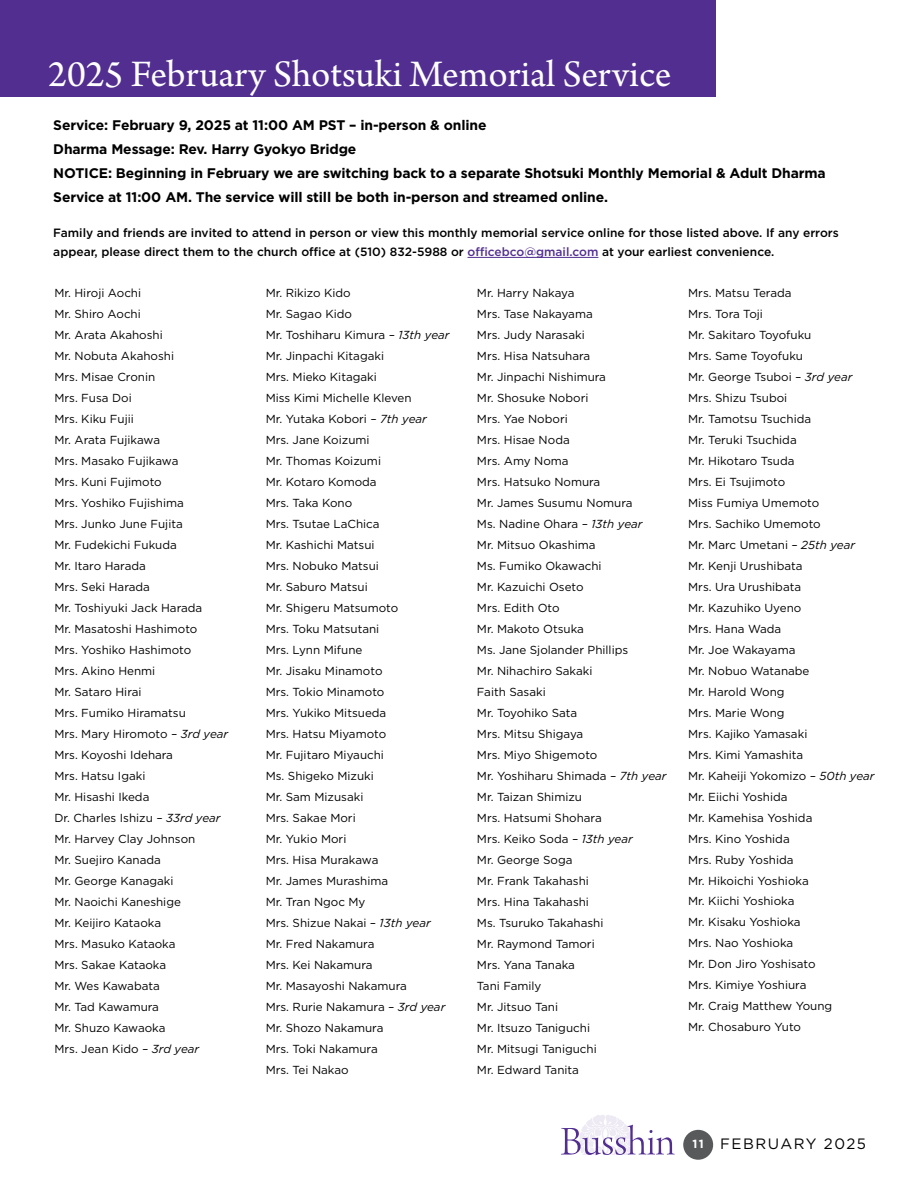
<style>
.page{position:relative;width:918px;height:1188px;background:#fff}
.page>*{position:absolute;margin:0;border:0;box-sizing:border-box;transform-origin:0 0}
.t1{font:39.45px "Arno Pro";color:#fff}
.t2{font:15px "Gotham";letter-spacing:.1em;color:#000}
.t3{font:700 13.8px/24px "Gotham";letter-spacing:-.01em;color:#000}
.t4{font:500 12px/19.5px "Gotham";color:#000}
.t5{font:11.7px/21px "Gotham";color:#000}
.s1{color:#522e91}
.s2{font-style:italic}
.s3{font-weight:700;font-size:11.85px;color:#fff}
</style>
<div class="page">
<div style="left:683px;top:1130px;width:30px;height:30px;background:#58595b;border-radius:50%"></div>
<img style="left:586px;top:1115px;width:47px;height:10px">
<svg style="left:561px;top:1125px;width:114px;height:30px"></svg>
<div style="left:0;top:0;width:716px;height:97px;background:#522e91"></div>
<hr style="left:468px;top:257px;width:130px;height:1px;background:#522e91">
<h1 class="t1" style="left:48px;top:52px;width:624px">2025 February Shotsuki Memorial Service</h1>
<p class="t3" style="left:53px;top:113px;width:774px">Service: February 9, 2025 at 11:00 AM PST – in-person &amp; online<br>Dharma Message: Rev. Harry Gyokyo Bridge<br>NOTICE: Beginning in February we are switching back to a separate Shotsuki Monthly Memorial &amp; Adult Dharma Service at 11:00 AM. The service will still be both in-person and streamed online.</p>
<p class="t4" style="left:53px;top:223px;width:787px">Family and friends are invited to attend in person or view this monthly memorial service online for those listed above. If any errors appear, please direct them to the church office at (510) 832-5988 or <span class="s1">officebco@gmail.com</span> at your earliest convenience.</p>
<p class="t5" style="left:54px;top:282px;width:175px">Mr. Hiroji Aochi<br>Mr. Shiro Aochi<br>Mr. Arata Akahoshi<br>Mr. Nobuta Akahoshi<br>Mrs. Misae Cronin<br>Mrs. Fusa Doi<br>Mrs. Kiku Fujii<br>Mr. Arata Fujikawa<br>Mrs. Masako Fujikawa<br>Mrs. Kuni Fujimoto<br>Mrs. Yoshiko Fujishima<br>Mrs. Junko June Fujita<br>Mr. Fudekichi Fukuda<br>Mr. Itaro Harada<br>Mrs. Seki Harada<br>Mr. Toshiyuki Jack Harada<br>Mr. Masatoshi Hashimoto<br>Mrs. Yoshiko Hashimoto<br>Mrs. Akino Henmi<br>Mr. Sataro Hirai<br>Mrs. Fumiko Hiramatsu<br>Mrs. Mary Hiromoto <span class="s2">– 3rd year<br></span>Mrs. Koyoshi Idehara<br>Mrs. Hatsu Igaki<br>Mr. Hisashi Ikeda<br>Dr. Charles Ishizu <span class="s2">– 33rd year<br></span>Mr. Harvey Clay Johnson<br>Mr. Suejiro Kanada<br>Mr. George Kanagaki<br>Mr. Naoichi Kaneshige<br>Mr. Keijiro Kataoka<br>Mrs. Masuko Kataoka<br>Mrs. Sakae Kataoka<br>Mr. Wes Kawabata<br>Mr. Tad Kawamura<br>Mr. Shuzo Kawaoka<br>Mrs. Jean Kido <span class="s2">– 3rd year</span></p>
<p class="t5" style="left:266px;top:282px;width:185px">Mr. Rikizo Kido<br>Mr. Sagao Kido<br>Mr. Toshiharu Kimura <span class="s2">– 13th year<br></span>Mr. Jinpachi Kitagaki<br>Mrs. Mieko Kitagaki<br>Miss Kimi Michelle Kleven<br>Mr. Yutaka Kobori <span class="s2">– 7th year<br></span>Mrs. Jane Koizumi<br>Mr. Thomas Koizumi<br>Mr. Kotaro Komoda<br>Mrs. Taka Kono<br>Mrs. Tsutae LaChica<br>Mr. Kashichi Matsui<br>Mrs. Nobuko Matsui<br>Mr. Saburo Matsui<br>Mr. Shigeru Matsumoto<br>Mrs. Toku Matsutani<br>Mrs. Lynn Mifune<br>Mr. Jisaku Minamoto<br>Mrs. Tokio Minamoto<br>Mrs. Yukiko Mitsueda<br>Mrs. Hatsu Miyamoto<br>Mr. Fujitaro Miyauchi<br>Ms. Shigeko Mizuki<br>Mr. Sam Mizusaki<br>Mrs. Sakae Mori<br>Mr. Yukio Mori<br>Mrs. Hisa Murakawa<br>Mr. James Murashima<br>Mr. Tran Ngoc My<br>Mrs. Shizue Nakai <span class="s2">– 13th year<br></span>Mr. Fred Nakamura<br>Mrs. Kei Nakamura<br>Mr. Masayoshi Nakamura<br>Mrs. Rurie Nakamura <span class="s2">– 3rd year<br></span>Mr. Shozo Nakamura<br>Mrs. Toki Nakamura<br>Mrs. Tei Nakao</p>
<p class="t5" style="left:477px;top:282px;width:191px">Mr. Harry Nakaya<br>Mrs. Tase Nakayama<br>Mrs. Judy Narasaki<br>Mrs. Hisa Natsuhara<br>Mr. Jinpachi Nishimura<br>Mr. Shosuke Nobori<br>Mrs. Yae Nobori<br>Mrs. Hisae Noda<br>Mrs. Amy Noma<br>Mrs. Hatsuko Nomura<br>Mr. James Susumu Nomura<br>Ms. Nadine Ohara <span class="s2">– 13th year<br></span>Mr. Mitsuo Okashima<br>Ms. Fumiko Okawachi<br>Mr. Kazuichi Oseto<br>Mrs. Edith Oto<br>Mr. Makoto Otsuka<br>Ms. Jane Sjolander Phillips<br>Mr. Nihachiro Sakaki<br>Faith Sasaki<br>Mr. Toyohiko Sata<br>Mrs. Mitsu Shigaya<br>Mrs. Miyo Shigemoto<br>Mr. Yoshiharu Shimada <span class="s2">– 7th year<br></span>Mr. Taizan Shimizu<br>Mrs. Hatsumi Shohara<br>Mrs. Keiko Soda <span class="s2">– 13th year<br></span>Mr. George Soga<br>Mr. Frank Takahashi<br>Mrs. Hina Takahashi<br>Ms. Tsuruko Takahashi<br>Mr. Raymond Tamori<br>Mrs. Yana Tanaka<br>Tani Family<br>Mr. Jitsuo Tani<br>Mr. Itsuzo Taniguchi<br>Mr. Mitsugi Taniguchi<br>Mr. Edward Tanita</p>
<p class="t5" style="left:688px;top:282px;width:188px">Mrs. Matsu Terada<br>Mrs. Tora Toji<br>Mr. Sakitaro Toyofuku<br>Mrs. Same Toyofuku<br>Mr. George Tsuboi <span class="s2">– 3rd year<br></span>Mrs. Shizu Tsuboi<br>Mr. Tamotsu Tsuchida<br>Mr. Teruki Tsuchida<br>Mr. Hikotaro Tsuda<br>Mrs. Ei Tsujimoto<br>Miss Fumiya Umemoto<br>Mrs. Sachiko Umemoto<br>Mr. Marc Umetani <span class="s2">– 25th year<br></span>Mr. Kenji Urushibata<br>Mrs. Ura Urushibata<br>Mr. Kazuhiko Uyeno<br>Mrs. Hana Wada<br>Mr. Joe Wakayama<br>Mr. Nobuo Watanabe<br>Mr. Harold Wong<br>Mrs. Marie Wong<br>Mrs. Kajiko Yamasaki<br>Mrs. Kimi Yamashita<br>Mr. Kaheiji Yokomizo <span class="s2">– 50th year<br></span>Mr. Eiichi Yoshida<br>Mr. Kamehisa Yoshida<br>Mrs. Kino Yoshida<br>Mrs. Ruby Yoshida<br>Mr. Hikoichi Yoshioka<br>Mr. Kiichi Yoshioka<br>Mr. Kisaku Yoshioka<br>Mrs. Nao Yoshioka<br>Mr. Don Jiro Yoshisato<br>Mrs. Kimiye Yoshiura<br>Mr. Craig Matthew Young<br>Mr. Chosaburo Yuto</p>
<p class="t2" style="left:693px;top:1134px;width:175px"><span class="s3">11</span> FEBRUARY 2025</p>
</div>
